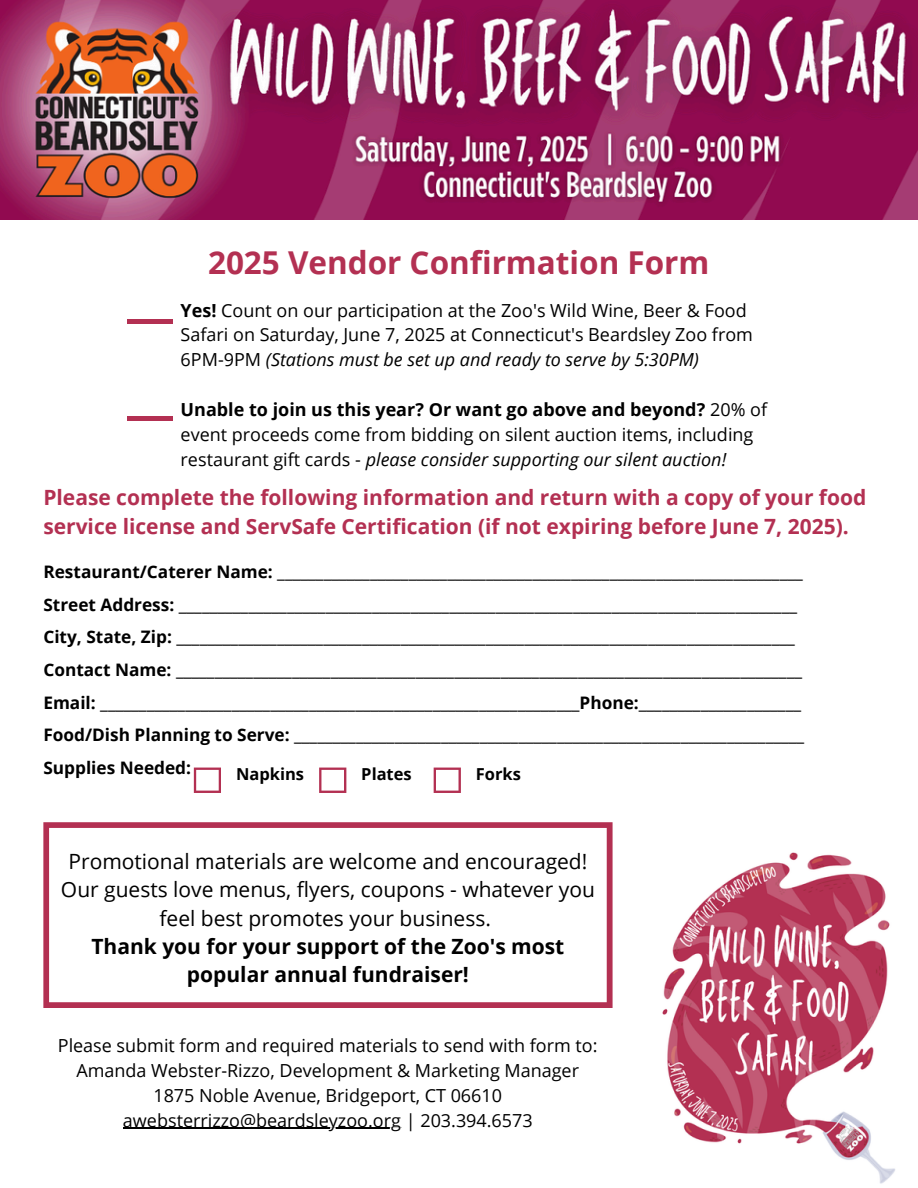
<style>
.page{position:relative;width:918px;height:1188px;background:#fff}
.page>*{position:absolute;margin:0;border:0;box-sizing:border-box;transform-origin:0 0}
.t1{font:700 31.5px "Open Sans";color:#b33052}
.t2{font:21px/28.3px "Open Sans";color:#000;text-align:center}
.t3{font:700 21px/29.1px "Open Sans";color:#b33052}
.t4{font:18px/24.8px "Open Sans";color:#000}
.t5{font:17.25px "Open Sans";color:#000}
.t6{font:700 17.25px "Open Sans";color:#000}
.t7{font:700 16.5px "Open Sans";color:#000}
.s1{font-weight:700}
.s2{font-style:italic}
</style>
<div class="page">
<hr style="left:127px;top:320px;width:46px;height:4px;background:#b33052">
<hr style="left:127px;top:416px;width:46px;height:4px;background:#b33052">
<svg style="left:43px;top:822px;width:570px;height:186px"></svg>
<svg style="left:194px;top:768px;width:27px;height:25px"></svg>
<svg style="left:319px;top:768px;width:27px;height:25px"></svg>
<svg style="left:434px;top:768px;width:27px;height:25px"></svg>
<img style="left:0;top:0;width:918px;height:219px">
<img style="left:662px;top:852px;width:233px;height:332px">
<hr style="left:123px;top:1128px;width:278px;height:1px;background:#000">
<p class="t1" style="left:208px;top:240px;width:503px">2025 Vendor Confirmation Form</p>
<p class="t4" style="left:181px;top:297px;width:574px"><span class="s1">Yes!</span> Count on our participation at the Zoo's Wild Wine, Beer &amp; Food<br>Safari on Saturday, June 7, 2025 at Connecticut's Beardsley Zoo from<br>6PM-9PM <span class="s2">(Stations must be set up and ready to serve by 5:30PM)</span></p>
<h1 class="t4" style="left:181px;top:397px;width:588px"><span class="s1">Unable to join us this year? Or want go above and beyond?</span> 20% of event proceeds come from bidding on silent auction items, including restaurant gift cards - <span class="s2">please consider supporting our silent auction!</span></h1>
<h2 class="t3" style="left:43px;top:482px;width:824px">Please complete the following information and return with a copy of your food service license and ServSafe Certification (if not expiring before June 7, 2025).</h2>
<p class="t5" style="left:43px;top:560px;width:761px"><span class="s1">Restaurant/Caterer Name:</span> ____________________________________________________________________</p>
<p class="t5" style="left:43px;top:592px;width:755px"><span class="s1">Street Address:</span> ________________________________________________________________________________</p>
<h2 class="t5" style="left:43px;top:625px;width:753px"><span class="s1">City, State, Zip:</span> ________________________________________________________________________________</h2>
<p class="t5" style="left:43px;top:658px;width:760px"><span class="s1">Contact Name:</span> _________________________________________________________________________________</p>
<p class="t5" style="left:43px;top:690px;width:759px"><span class="s1">Email:</span> ______________________________________________________________<span class="s1">Phone:</span>_____________________</p>
<p class="t5" style="left:43px;top:723px;width:762px"><span class="s1">Food/Dish Planning to Serve:</span> __________________________________________________________________</p>
<p class="t6" style="left:43px;top:756px;width:149px">Supplies Needed:</p>
<p class="t7" style="left:236px;top:762px;width:70px">Napkins</p>
<p class="t7" style="left:361px;top:762px;width:52px">Plates</p>
<p class="t7" style="left:476px;top:762px;width:47px">Forks</p>
<h2 class="t2" style="left:61px;top:847px;width:535px">Promotional materials are welcome and encouraged!<br>Our guests love menus, flyers, coupons - whatever you feel best promotes your business.<br><span class="s1">Thank you for your support of the Zoo's most popular annual fundraiser!</span></h2>
<h2 class="t4" style="left:58px;top:1033px;width:541px">Please submit form and required materials to send with form to:</h2>
<h3 class="t4" style="left:76px;top:1058px;width:504px">Amanda Webster-Rizzo, Development &amp; Marketing Manager</h3>
<p class="t4" style="left:153px;top:1083px;width:350px">1875 Noble Avenue, Bridgeport, CT 06610</p>
<p class="t4" style="left:123px;top:1107px;width:411px">awebsterrizzo@beardsleyzoo.org | 203.394.6573</p>
</div>
